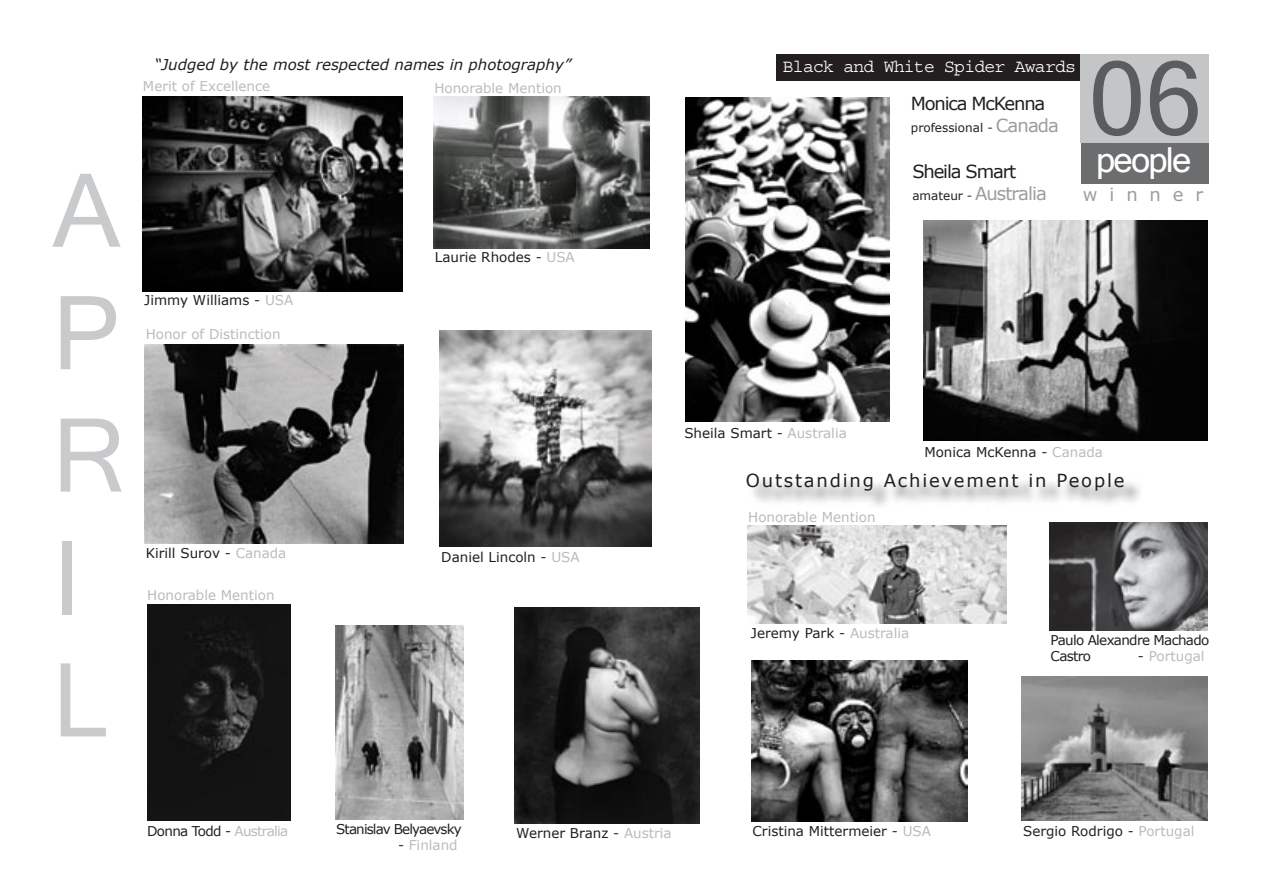
<style>
.page{position:relative;width:1263px;height:893px;background:#fff}
.page>*{position:absolute;margin:0;border:0;box-sizing:border-box;transform-origin:0 0}
.t1{font:102px/122.4px "Microsoft Sans Serif";color:#c9cacc}
.t2{font:102px "Microsoft Sans Serif";color:#5b5c5e}
.t3{font:34.5px "Microsoft Sans Serif";letter-spacing:-.05em;color:#fff}
.t4{font:18px/21.6px "Verdana";letter-spacing:-.05em;color:#231f20}
.t5{font:18px "Verdana";letter-spacing:.1em;color:#231f20}
.t6{font:18px "Courier";letter-spacing:-.04em;color:#fff}
.t7{font:18px "Verdana";letter-spacing:.66em;color:#9a9c9f}
.t8{font:italic 15px "Verdana";color:#231f20}
.t9{font:13.5px "Verdana";color:#231f20}
.t10{font:13.5px "Verdana";color:#b9bbbd}
.t11{font:13.5px/16.2px "Verdana";letter-spacing:-.05em;color:#231f20}
.t12{font:13.5px "Verdana";letter-spacing:-.065em;color:#231f20}
.t13{font:12px "Verdana";color:#231f20}
.s1{color:#b9bbbd}
.s2{font-size:18px;color:#9a9c9f}
.s3{font-size:12px}
.s4{color:#9a9c9f}
.s5{color:#231f20}
</style>
<div class="page">
<div style="left:776px;top:54px;width:306px;height:27px;background:#231f20"></div>
<div style="left:1081px;top:56px;width:128px;height:127px;background:#6b6d6f"></div>
<div style="left:1081px;top:54px;width:128px;height:89px;background:#c3c5c6"></div>
<img style="left:923px;top:221px;width:285px;height:220px">
<img style="left:686px;top:98px;width:204px;height:324px">
<img style="left:440px;top:330px;width:211px;height:216px">
<img style="left:1022px;top:676px;width:186px;height:145px">
<img style="left:747px;top:525px;width:259px;height:99px">
<img style="left:751px;top:660px;width:216px;height:161px">
<img style="left:515px;top:608px;width:184px;height:215px">
<img style="left:335px;top:626px;width:129px;height:193px">
<img style="left:147px;top:605px;width:143px;height:216px">
<img style="left:144px;top:344px;width:259px;height:200px">
<img style="left:143px;top:96px;width:259px;height:195px">
<img style="left:434px;top:96px;width:216px;height:152px">
<img style="left:1050px;top:522px;width:157px;height:108px">
<p class="t8" style="left:154px;top:55px;width:418px">“Judged by the most respected names in photography”</p>
<p class="t10" style="left:143px;top:78px;width:129px">Merit of Excellence</p>
<p class="t10" style="left:434px;top:79px;width:129px">Honorable Mention</p>
<h1 class="t1" style="left:53px;top:149px;width:75px">A<br>P<br>R<br>I<br>L</h1>
<p class="t9" style="left:144px;top:292px;width:150px">Jimmy Williams - <span class="s1">USA</span></p>
<p class="t10" style="left:146px;top:325px;width:136px">Honor of Distinction</p>
<p class="t9" style="left:146px;top:544px;width:142px">Kirill Surov - <span class="s1">Canada</span></p>
<p class="t10" style="left:147px;top:586px;width:129px">Honorable Mention</p>
<p class="t9" style="left:435px;top:249px;width:141px">Laurie Rhodes - <span class="s1">USA</span></p>
<p class="t9" style="left:441px;top:549px;width:140px">Daniel Lincoln - <span class="s1">USA</span></p>
<h3 class="t6" style="left:783px;top:58px;width:295px">Black and White Spider Awards</h3>
<h1 class="t2" style="left:1088px;top:41px;width:115px">06</h1>
<h2 class="t3" style="left:1096px;top:141px;width:97px">people</h2>
<h3 class="t4" style="left:911px;top:92px;width:136px">Monica McKenna</h3>
<p class="t13" style="left:911px;top:120px;width:150px">professional - <span class="s2">Canada</span></p>
<h3 class="t4" style="left:912px;top:160px;width:136px">Sheila Smart <span class="s3">amateur -</span> <span class="s4">Australia</span></h3>
<h3 class="t7" style="left:1083px;top:183px;width:122px">winner</h3>
<p class="t9" style="left:684px;top:424px;width:164px">Sheila Smart - <span class="s1">Australia</span></p>
<p class="t9" style="left:924px;top:444px;width:180px">Monica McKenna - <span class="s1">Canada</span></p>
<h3 class="t5" style="left:746px;top:469px;width:380px">Outstanding Achievement in People</h3>
<p class="t10" style="left:748px;top:508px;width:129px">Honorable Mention</p>
<p class="t9" style="left:751px;top:624px;width:160px">Jeremy Park - <span class="s1">Australia</span></p>
<p class="t11" style="left:1051px;top:631px;width:160px">Paulo Alexandre Machado<br>Castro</p>
<p class="t10" style="left:1138px;top:648px;width:68px"><span class="s5">-</span> Portugal</p>
<p class="t11" style="left:147px;top:822px;width:143px">Donna Todd - <span class="s1">Australia</span></p>
<p class="t12" style="left:336px;top:820px;width:127px">Stanislav Belyaevsky</p>
<p class="t9" style="left:516px;top:825px;width:157px">Werner Branz - <span class="s1">Austria</span></p>
<p class="t9" style="left:752px;top:823px;width:180px">Cristina Mittermeier - <span class="s1">USA</span></p>
<p class="t10" style="left:398px;top:837px;width:61px"><span class="s5">-</span> Finland</p>
<p class="t9" style="left:1023px;top:823px;width:173px">Sergio Rodrigo - <span class="s1">Portugal</span></p>
</div>
